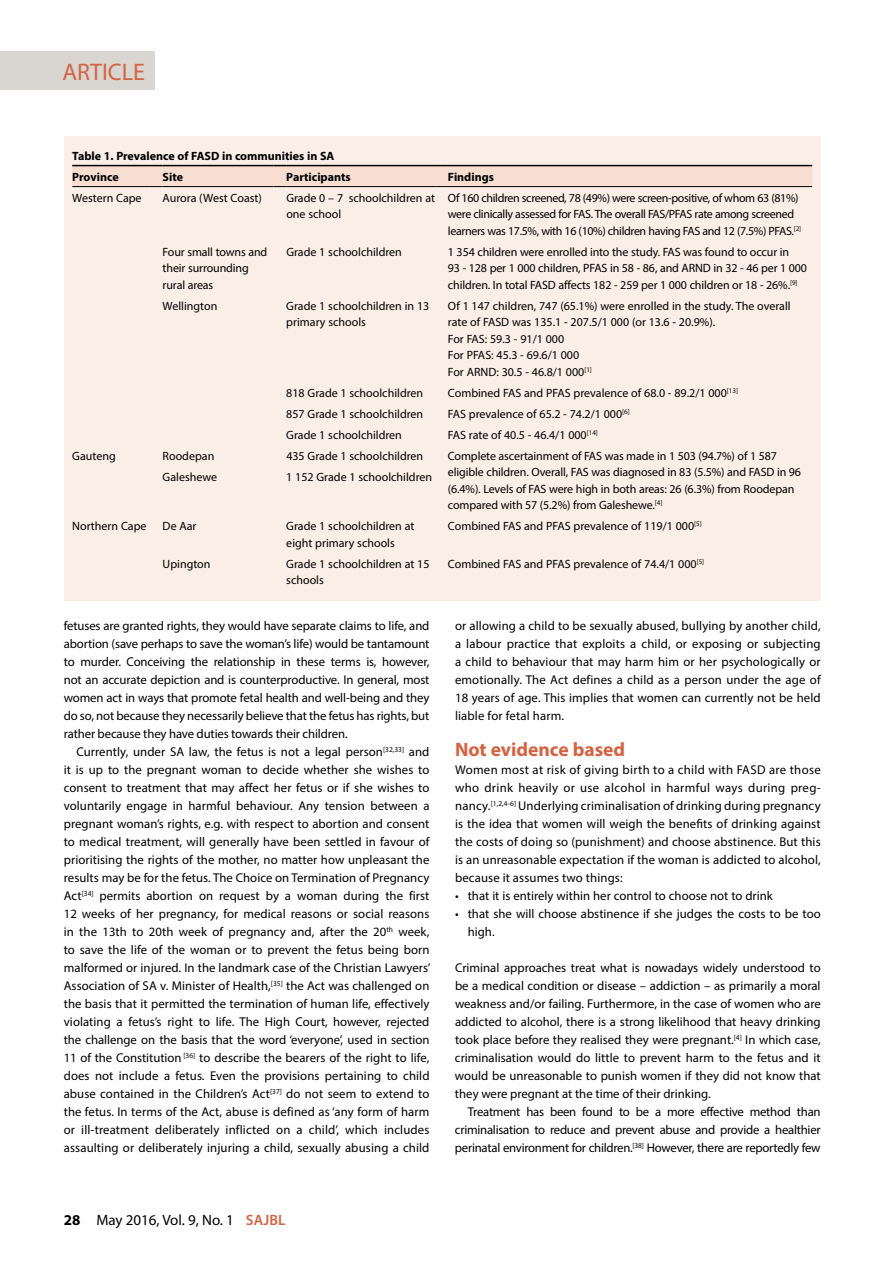
<style>
.page{position:relative;width:893px;height:1263px;background:#fff}
.page>*{position:absolute;margin:0;border:0;box-sizing:border-box;transform-origin:0 0}
.t1{font:24px "Myriad Pro";color:#d36443}
.t2{font:700 19.5px "Myriad Pro";color:#d36443}
.t3{font:15px "Myriad Pro";color:#000}
.t4{font:12.75px/18px "Myriad Pro";color:#000;text-align:justify}
.t5{font:12px/16.5px "Myriad Pro";letter-spacing:-.005em;color:#000}
.t6{font:12px/16.5px "Myriad Pro";letter-spacing:-.03em;color:#000}
.t7{font:700 12px/21px "Myriad Pro";color:#000}
.s1{font-weight:700}
.s2{font-weight:600;color:#d36443}
</style>
<div class="page">
<div style="left:0;top:51px;width:155px;height:39px;background:#d9d5d0"></div>
<div style="left:64px;top:136px;width:757px;height:464px;background:#fbeee7"></div>
<svg style="left:72px;top:165px;width:740px;height:22px;background:#e2cbbe"></svg>
<hr style="left:448px;top:186px;width:364px;height:1px;background:#000">
<h1 class="t1" style="left:63px;top:57px;width:84px">ARTICLE</h1>
<p class="t7" style="left:72px;top:145px;width:264px">Table 1. Prevalence of FASD in communities in SA<br>Province</p>
<p class="t7" style="left:163px;top:166px;width:22px">Site</p>
<p class="t7" style="left:286px;top:166px;width:66px">Participants</p>
<p class="t7" style="left:448px;top:166px;width:48px">Findings</p>
<p class="t5" style="left:72px;top:189px;width:71px">Western Cape</p>
<p class="t5" style="left:163px;top:189px;width:101px">Aurora (West Coast)</p>
<p class="t5" style="left:286px;top:189px;width:150px">Grade 0 – 7 schoolchildren at one school</p>
<p class="t6" style="left:448px;top:189px;width:355px">Of 160 children screened, 78 (49%) were screen-positive, of whom 63 (81%) were clinically assessed for FAS. The overall FAS/PFAS rate among screened learners was 17.5%, with 16 (10%) children having FAS and 12 (7.5%) PFAS.<sup>[2]</sup></p>
<p class="t5" style="left:163px;top:243px;width:106px">Four small towns and their surrounding rural areas</p>
<p class="t5" style="left:286px;top:243px;width:117px">Grade 1 schoolchildren</p>
<p class="t5" style="left:448px;top:243px;width:361px">1 354 children were enrolled into the study. FAS was found to occur in<br>93 - 128 per 1 000 children, PFAS in 58 - 86, and ARND in 32 - 46 per 1 000 children. In total FASD affects 182 - 259 per 1 000 children or 18 - 26%.<sup>[9]</sup></p>
<p class="t5" style="left:163px;top:297px;width:56px">Wellington</p>
<p class="t5" style="left:286px;top:297px;width:145px">Grade 1 schoolchildren in 13 primary schools</p>
<p class="t5" style="left:448px;top:297px;width:344px">Of 1 147 children, 747 (65.1%) were enrolled in the study. The overall rate of FASD was 135.1 - 207.5/1 000 (or 13.6 - 20.9%).<br>For FAS: 59.3 - 91/1 000<br>For PFAS: 45.3 - 69.6/1 000<br>For ARND: 30.5 - 46.8/1 000<sup>[1]</sup></p>
<p class="t5" style="left:286px;top:384px;width:138px">818 Grade 1 schoolchildren</p>
<p class="t5" style="left:448px;top:384px;width:292px">Combined FAS and PFAS prevalence of 68.0 - 89.2/1 000<sup>[13]</sup></p>
<p class="t5" style="left:286px;top:405px;width:138px">857 Grade 1 schoolchildren</p>
<p class="t5" style="left:448px;top:405px;width:183px">FAS prevalence of 65.2 - 74.2/1 000<sup>[6]</sup></p>
<p class="t5" style="left:286px;top:426px;width:117px">Grade 1 schoolchildren</p>
<p class="t5" style="left:448px;top:426px;width:152px">FAS rate of 40.5 - 46.4/1 000<sup>[14]</sup></p>
<p class="t5" style="left:72px;top:447px;width:45px">Gauteng</p>
<p class="t5" style="left:163px;top:447px;width:53px">Roodepan</p>
<p class="t5" style="left:286px;top:447px;width:138px">435 Grade 1 schoolchildren</p>
<p class="t5" style="left:448px;top:447px;width:355px">Complete ascertainment of FAS was made in 1 503 (94.7%) of 1 587 eligible children. Overall, FAS was diagnosed in 83 (5.5%) and FASD in 96 (6.4%). Levels of FAS were high in both areas: 26 (6.3%) from Roodepan compared with 57 (5.2%) from Galeshewe.<sup>[4]</sup></p>
<p class="t5" style="left:163px;top:468px;width:56px">Galeshewe</p>
<p class="t5" style="left:286px;top:468px;width:147px">1 152 Grade 1 schoolchildren</p>
<p class="t5" style="left:72px;top:518px;width:76px">Northern Cape</p>
<p class="t5" style="left:163px;top:518px;width:35px">De Aar</p>
<p class="t5" style="left:286px;top:518px;width:130px">Grade 1 schoolchildren at eight primary schools</p>
<p class="t5" style="left:448px;top:518px;width:255px">Combined FAS and PFAS prevalence of 119/1 000<sup>[5]</sup></p>
<p class="t5" style="left:163px;top:555px;width:49px">Upington</p>
<p class="t5" style="left:286px;top:555px;width:145px">Grade 1 schoolchildren at 15 schools</p>
<p class="t5" style="left:448px;top:555px;width:258px">Combined FAS and PFAS prevalence of 74.4/1 000<sup>[5]</sup></p>
<p class="t4" style="left:64px;top:617px;width:367px">fetuses are granted rights, they would have separate claims to life, and abortion (save perhaps to save the woman’s life) would be tantamount to murder. Conceiving the relationship in these terms is, however, not an accurate depiction and is counterproductive. In general, most women act in ways that promote fetal health and well-being and they do so, not because they necessarily believe that the fetus has rights, but rather because they have duties towards their children.</p>
<p class="t4" style="left:64px;top:743px;width:368px;text-indent:13px">Currently, under SA law, the fetus is not a legal person<sup>[32,33]</sup> and it is up to the pregnant woman to decide whether she wishes to consent to treatment that may affect her fetus or if she wishes to voluntarily engage in harmful behaviour. Any tension between a pregnant woman’s rights, e.g. with respect to abortion and consent to medical treatment, will generally have been settled in favour of prioritising the rights of the mother, no matter how unpleasant the results may be for the fetus. The Choice on Termination of Pregnancy Act<sup>[34]</sup> permits abortion on request by a woman during the first 12 weeks of her pregnancy, for medical reasons or social reasons in the 13th to 20th week of pregnancy and, after the 20<sup>th</sup> week, to save the life of the woman or to prevent the fetus being born malformed or injured. In the landmark case of the Christian Lawyers’ Association of SA v. Minister of Health,<sup>[35]</sup> the Act was challenged on the basis that it permitted the termination of human life, effectively violating a fetus’s right to life. The High Court, however, rejected the challenge on the basis that the word ‘everyone’, used in section 11 of the Constitution <sup>[36]</sup> to describe the bearers of the right to life, does not include a fetus. Even the provisions pertaining to child abuse contained in the Children’s Act<sup>[37]</sup> do not seem to extend to the fetus. In terms of the Act, abuse is defined as ‘any form of harm or ill-treatment deliberately inflicted on a child’, which includes assaulting or deliberately injuring a child, sexually abusing a child</p>
<p class="t3" style="left:64px;top:1211px;width:223px"><span class="s1">28</span> May 2016, Vol. 9, No. 1 <span class="s2">SAJBL</span></p>
<p class="t4" style="left:455px;top:617px;width:367px">or allowing a child to be sexually abused, bullying by another child, a labour practice that exploits a child, or exposing or subjecting a child to behaviour that may harm him or her psychologically or emotionally. The Act defines a child as a person under the age of 18 years of age. This implies that women can currently not be held liable for fetal harm.</p>
<h2 class="t2" style="left:455px;top:737px;width:172px">Not evidence based</h2>
<p class="t4" style="left:455px;top:761px;width:367px">Women most at risk of giving birth to a child with FASD are those who drink heavily or use alcohol in harmful ways during preg&shy;nancy.<sup>[1,2,4-6]</sup> Underlying criminalisation of drinking during pregnancy is the idea that women will weigh the benefits of drinking against the costs of doing so (punishment) and choose abstinence. But this is an unreasonable expectation if the woman is addicted to alcohol, because it assumes two things:</p>
<p class="t4" style="left:455px;top:887px;width:319px">• that it is entirely within her control to choose not to drink</p>
<p class="t4" style="left:468px;top:905px;width:354px;text-indent:-13px">• that she will choose abstinence if she judges the costs to be too high.</p>
<p class="t4" style="left:455px;top:959px;width:367px">Criminal approaches treat what is nowadays widely understood to be a medical condition or disease – addiction – as primarily a moral weakness and/or failing. Furthermore, in the case of women who are addicted to alcohol, there is a strong likelihood that heavy drinking took place before they realised they were pregnant.<sup>[4]</sup> In which case, criminalisation would do little to prevent harm to the fetus and it would be unreasonable to punish women if they did not know that they were pregnant at the time of their drinking.</p>
<p class="t4" style="left:455px;top:1103px;width:367px;text-indent:13px">Treatment has been found to be a more effective method than criminalisation to reduce and prevent abuse and provide a healthier perinatal environment for children.<sup>[38]</sup> However, there are reportedly few</p>
</div>
